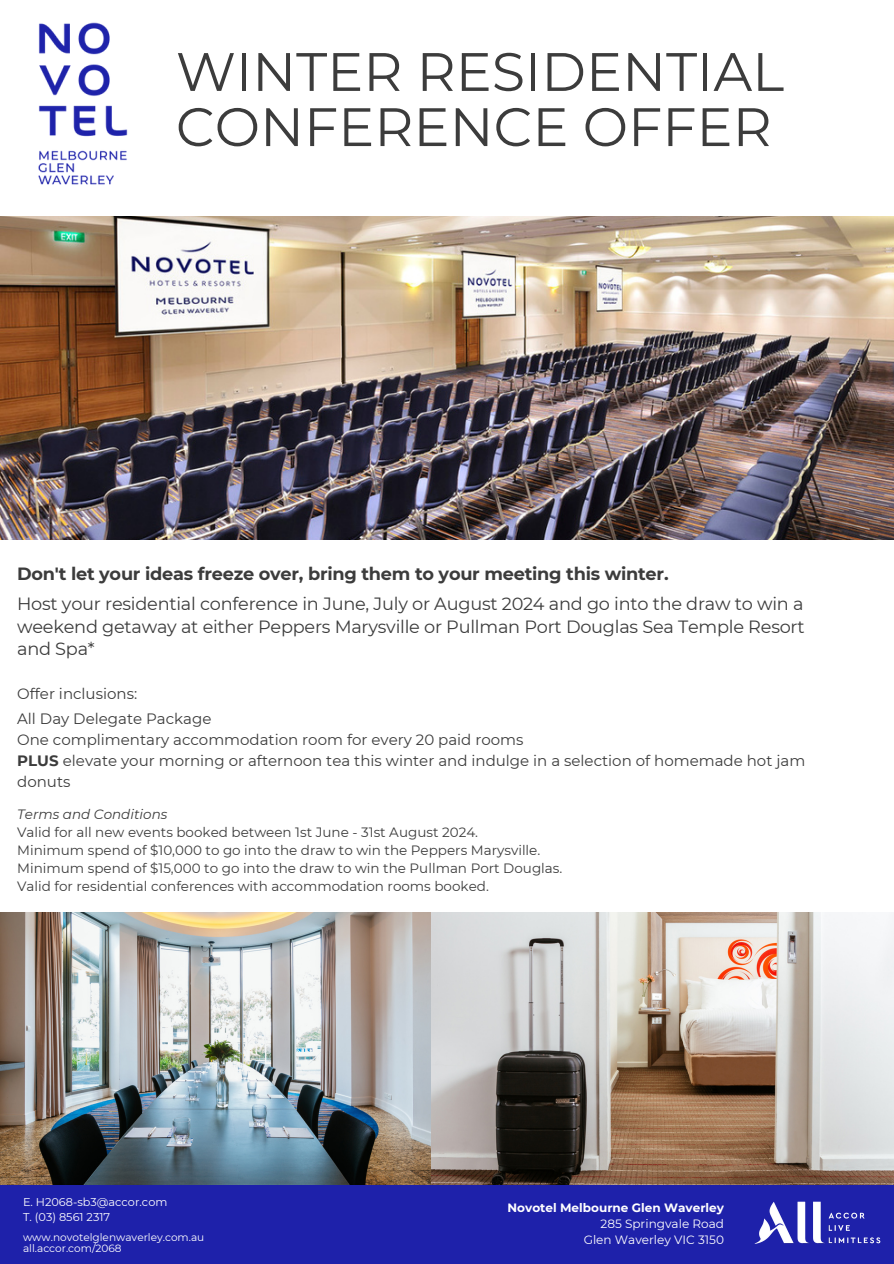
<style>
.page{position:relative;width:894px;height:1264px;background:#fff}
.page>*{position:absolute;margin:0;border:0;box-sizing:border-box;transform-origin:0 0}
.t1{font:54px/55.2px "Montserrat";color:#3c3c3c}
.t2{font:17.7px/22.5px "Montserrat";letter-spacing:-.015em;color:#3c3c3c;text-align:justify}
.t3{font:700 17.7px "Montserrat";letter-spacing:-.015em;color:#3c3c3c}
.t4{font:15px/21px "Montserrat";color:#3c3c3c}
.t5{font:13.5px/18px "Montserrat";color:#3c3c3c}
.t6{font:12px/16px "Montserrat";color:#fff;text-align:right}
.t7{font:11.25px/15px "Montserrat";color:#fff}
.t8{font:10.5px "Montserrat";color:#fff}
.s1{font-weight:700}
.s2{font-style:italic}
</style>
<div class="page">
<img style="left:38px;top:22px;width:90px;height:163px">
<img style="left:0;top:912px;width:431px;height:272px">
<img style="left:431px;top:912px;width:462px;height:272px">
<div style="left:0;top:1184px;width:893px;height:79px;background:#1e21aa"></div>
<img style="left:754px;top:1201px;width:127px;height:43px">
<img style="left:0;top:216px;width:893px;height:323px">
<p class="t1" style="left:176px;top:44px;width:609px">WINTER RESIDENTIAL<br>CONFERENCE OFFER</p>
<h6 class="t3" style="left:17px;top:563px;width:652px">Don't let your ideas freeze over, bring them to your meeting this winter.</h6>
<p class="t2" style="left:17px;top:592px;width:788px">Host your residential conference in June, July or August 2024 and go into the draw to win a weekend getaway at either Peppers Marysville or Pullman Port Douglas Sea Temple Resort and Spa*</p>
<p class="t4" style="left:17px;top:683px;width:121px">Offer inclusions:</p>
<h6 class="t4" style="left:17px;top:708px;width:789px">All Day Delegate Package<br>One complimentary accommodation room for every 20 paid rooms<br><span class="s1">PLUS</span> elevate your morning or afternoon tea this winter and indulge in a selection of homemade hot jam donuts</h6>
<h2 class="t5" style="left:17px;top:805px;width:546px"><span class="s2">Terms and Conditions<br></span>Valid for all new events booked between 1st June - 31st August 2024.<br>Minimum spend of $10,000 to go into the draw to win the Peppers Marysville.<br>Minimum spend of $15,000 to go into the draw to win the Pullman Port Douglas.<br>Valid for residential conferences with accommodation rooms booked.</h2>
<p class="t7" style="left:23px;top:1194px;width:146px">E. H2068-sb3@accor.com<br>T. (03) 8561 2317</p>
<h5 class="t8" style="left:23px;top:1230px;width:183px">www.novotelglenwaverley.com.au</h5>
<p class="t8" style="left:23px;top:1241px;width:100px">all.accor.com/2068</p>
<p class="t6" style="left:507px;top:1199px;width:218px"><span class="s1">Novotel Melbourne Glen Waverley<br></span>285 Springvale Road<br>Glen Waverley VIC 3150</p>
</div>
